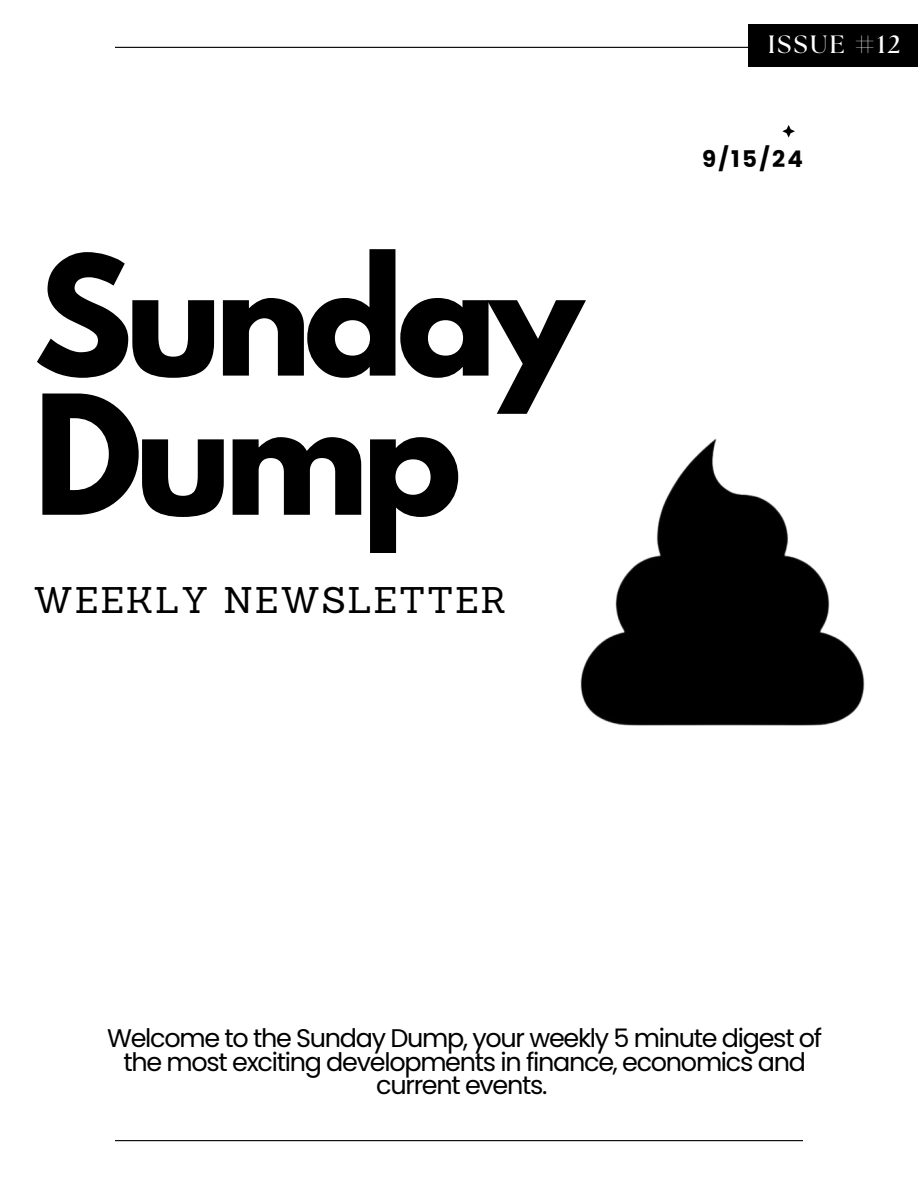
<style>
.page{position:relative;width:918px;height:1188px;background:#fff}
.page>*{position:absolute;margin:0;border:0;box-sizing:border-box;transform-origin:0 0}
.t1{font:700 147px/139.2px "League Spartan";letter-spacing:-.05em;color:#000}
.t2{font:36.15px "Sanchez";letter-spacing:.05em;color:#000}
.t3{font:25.5px/23.7px "Poppins";letter-spacing:-.05em;color:#000;text-align:center}
.t4{font:700 25.05px "The Seasons";letter-spacing:.1em;color:#fff}
.t5{font:700 22.95px "Poppins";color:#000}
</style>
<div class="page">
<hr style="left:115px;top:47px;width:688px;height:1px;background:#000">
<hr style="left:115px;top:1140px;width:688px;height:1px;background:#000">
<svg style="left:782px;top:125px;width:13px;height:13px"></svg>
<img style="left:580px;top:438px;width:285px;height:288px">
<div style="left:748px;top:24px;width:170px;height:43px;background:#000"></div>
<h1 class="t4" style="left:768px;top:33px;width:134px">ISSUE #12</h1>
<h3 class="t1" style="left:34px;top:266px;width:551px">Sunday<br>Dump</h3>
<h2 class="t2" style="left:34px;top:576px;width:474px">WEEKLY NEWSLETTER</h2>
<h2 class="t5" style="left:702px;top:143px;width:102px">9/15/24</h2>
<p class="t3" style="left:107px;top:1026px;width:717px">Welcome to the Sunday Dump, your weekly 5 minute digest of the most exciting developments in finance, economics and current events.</p>
</div>
